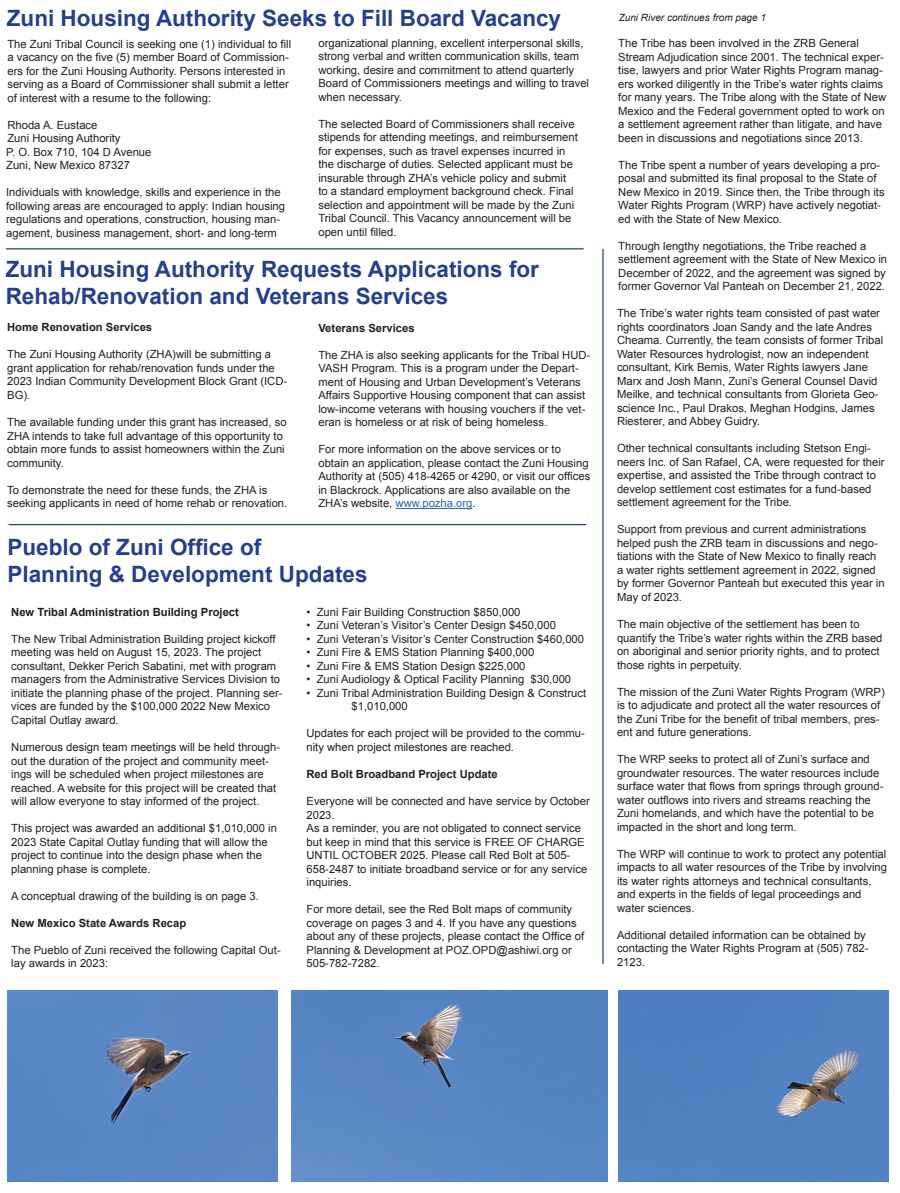
<style>
.page{position:relative;width:900px;height:1193px;background:#fff}
.page>*{position:absolute;margin:0;border:0;box-sizing:border-box;transform-origin:0 0}
.t1{font:700 22.5px/27px "Arial";color:#253f8e}
.t2{font:11.25px/13.5px "Arial";color:#231f20}
.t3{font:700 11.25px "Arial";color:#231f20}
.t4{font:italic 10px "Arial";color:#231f20}
.s1{color:#2865b1}
</style>
<div class="page">
<hr style="left:396px;top:508px;width:76px;height:1px;background:#2865b1">
<hr style="left:6px;top:248px;width:578px;height:1px;background:#253f8e">
<hr style="left:9px;top:524px;width:577px;height:1px;background:#253f8e">
<div style="left:7px;top:990px;width:270px;height:191px;background:#5987c5"></div>
<div style="left:619px;top:990px;width:270px;height:191px;background:#5182c2"></div>
<img style="left:291px;top:990px;width:317px;height:191px">
<hr style="left:602px;top:249px;width:2px;height:715px;background:#253f8e">
<h1 class="t1" style="left:7px;top:5px;width:556px">Zuni Housing Authority Seeks to Fill Board Vacancy</h1>
<p class="t2" style="left:7px;top:37px;width:285px">The Zuni Tribal Council is seeking one (1) individual to fill a vacancy on the five (5) member Board of Commission&shy;ers for the Zuni Housing Authority. Persons interested in serving as a Board of Commissioner shall submit a letter of interest with a resume to the following:</p>
<p class="t2" style="left:6px;top:118px;width:147px">Rhoda A. Eustace<br>Zuni Housing Authority<br>P. O. Box 710, 104 D Avenue<br>Zuni, New Mexico 87327</p>
<p class="t2" style="left:6px;top:185px;width:280px">Individuals with knowledge, skills and experience in the following areas are encouraged to apply: Indian housing regulations and operations, construction, housing man&shy;agement, business management, short- and long-term</p>
<p class="t2" style="left:318px;top:36px;width:272px">organizational planning, excellent interpersonal skills, strong verbal and written communication skills, team working, desire and commitment to attend quarterly Board of Commissioners meetings and willing to travel when necessary.</p>
<p class="t2" style="left:318px;top:117px;width:261px">The selected Board of Commissioners shall receive stipends for attending meetings, and reimbursement for expenses, such as travel expenses incurred in the discharge of duties. Selected applicant must be insurable through ZHA’s vehicle policy and submit to a standard employment background check. Final selection and appointment will be made by the Zuni Tribal Council. This Vacancy announcement will be open until filled.</p>
<h1 class="t1" style="left:6px;top:257px;width:535px">Zuni Housing Authority Requests Applications for<br>Rehab/Renovation and Veterans Services</h1>
<p class="t3" style="left:318px;top:320px;width:98px">Veterans Services</p>
<p class="t2" style="left:318px;top:348px;width:273px">The ZHA is also seeking applicants for the Tribal HUD-VASH Program. This is a program under the Depart&shy;ment of Housing and Urban Development’s Veterans Affairs Supportive Housing component that can assist low-income veterans with housing vouchers if the vet&shy;eran is homeless or at risk of being homeless.</p>
<p class="t2" style="left:318px;top:442px;width:274px">For more information on the above services or to obtain an application, please contact the Zuni Housing Authority at (505) 418-4265 or 4290, or visit our offices in Blackrock. Applications are also available on the ZHA’s website, <span class="s1">www.pozha.org</span>.</p>
<h1 class="t1" style="left:8px;top:534px;width:362px">Pueblo of Zuni Office of<br>Planning &amp; Development Updates</h1>
<p class="t3" style="left:11px;top:604px;width:229px">New Tribal Administration Building Project</p>
<p class="t2" style="left:11px;top:632px;width:273px">The New Tribal Administration Building project kickoff meeting was held on August 15, 2023. The project consultant, Dekker Perich Sabatini, met with program managers from the Administrative Services Division to initiate the planning phase of the project. Planning ser&shy;vices are funded by the $100,000 2022 New Mexico Capital Outlay award.</p>
<p class="t2" style="left:11px;top:740px;width:270px">Numerous design team meetings will be held through&shy;out the duration of the project and community meet&shy;ings will be scheduled when project milestones are reached. A website for this project will be created that will allow everyone to stay informed of the project.</p>
<p class="t2" style="left:11px;top:821px;width:267px">This project was awarded an additional $1,010,000 in 2023 State Capital Outlay funding that will allow the project to continue into the design phase when the planning phase is complete.</p>
<p class="t2" style="left:11px;top:889px;width:249px">A conceptual drawing of the building is on page 3.</p>
<p class="t3" style="left:11px;top:915px;width:177px">New Mexico State Awards Recap</p>
<p class="t2" style="left:11px;top:943px;width:271px">The Pueblo of Zuni received the following Capital Out&shy;lay awards in 2023:</p>
<p class="t3" style="left:7px;top:320px;width:147px">Home Renovation Services</p>
<p class="t2" style="left:7px;top:348px;width:282px">The Zuni Housing Authority (ZHA)will be submitting a grant application for rehab/renovation funds under the 2023 Indian Community Development Block Grant (ICD-BG).</p>
<p class="t2" style="left:7px;top:415px;width:281px">The available funding under this grant has increased, so ZHA intends to take full advantage of this opportunity to obtain more funds to assist homeowners within the Zuni community.</p>
<p class="t2" style="left:7px;top:483px;width:282px">To demonstrate the need for these funds, the ZHA is seeking applicants in need of home rehab or renovation.</p>
<p class="t2" style="left:307px;top:605px;width:216px">• Zuni Fair Building Construction $850,000</p>
<p class="t2" style="left:307px;top:619px;width:251px">• Zuni Veteran’s Visitor’s Center Design $450,000</p>
<p class="t2" style="left:307px;top:632px;width:279px">• Zuni Veteran’s Visitor’s Center Construction $460,000</p>
<p class="t2" style="left:307px;top:646px;width:229px">• Zuni Fire &amp; EMS Station Planning $400,000</p>
<p class="t2" style="left:307px;top:659px;width:221px">• Zuni Fire &amp; EMS Station Design $225,000</p>
<p class="t2" style="left:307px;top:673px;width:266px">• Zuni Audiology &amp; Optical Facility Planning $30,000</p>
<p class="t2" style="left:352px;top:686px;width:236px;text-indent:-45px">• Zuni Tribal Administration Building Design &amp; Construct $1,010,000</p>
<p class="t2" style="left:307px;top:727px;width:280px">Updates for each project will be provided to the commu&shy;nity when project milestones are reached.</p>
<p class="t3" style="left:307px;top:766px;width:193px">Red Bolt Broadband Project Update</p>
<p class="t2" style="left:307px;top:794px;width:285px">Everyone will be connected and have service by October 2023.<br>As a reminder, you are not obligated to connect service but keep in mind that this service is FREE OF CHARGE UNTIL OCTOBER 2025. Please call Red Bolt at 505- 658-2487 to initiate broadband service or for any service inquiries.</p>
<p class="t2" style="left:307px;top:902px;width:279px">For more detail, see the Red Bolt maps of community coverage on pages 3 and 4. If you have any questions about any of these projects, please contact the Office of Planning &amp; Development at POZ.OPD@ashiwi.org or 505-782-7282.</p>
<p class="t4" style="left:619px;top:11px;width:149px">Zuni River continues from page 1</p>
<p class="t2" style="left:618px;top:37px;width:270px">The Tribe has been involved in the ZRB General Stream Adjudication since 2001. The technical exper&shy;tise, lawyers and prior Water Rights Program manag&shy;ers worked diligently in the Tribe’s water rights claims for many years. The Tribe along with the State of New Mexico and the Federal government opted to work on a settlement agreement rather than litigate, and have been in discussions and negotiations since 2013.</p>
<p class="t2" style="left:618px;top:158px;width:268px">The Tribe spent a number of years developing a pro&shy;posal and submitted its final proposal to the State of New Mexico in 2019. Since then, the Tribe through its Water Rights Program (WRP) have actively negotiat&shy;ed with the State of New Mexico.</p>
<p class="t2" style="left:618px;top:239px;width:270px">Through lengthy negotiations, the Tribe reached a settlement agreement with the State of New Mexico in December of 2022, and the agreement was signed by former Governor Val Panteah on December 21, 2022.</p>
<p class="t2" style="left:617px;top:307px;width:268px">The Tribe’s water rights team consisted of past water rights coordinators Joan Sandy and the late Andres Cheama. Currently, the team consists of former Tribal Water Resources hydrologist, now an independent consultant, Kirk Bemis, Water Rights lawyers Jane Marx and Josh Mann, Zuni’s General Counsel David Meilke, and technical consultants from Glorieta Geo&shy;science Inc., Paul Drakos, Meghan Hodgins, James Riesterer, and Abbey Guidry.</p>
<p class="t2" style="left:617px;top:442px;width:269px">Other technical consultants including Stetson Engi&shy;neers Inc. of San Rafael, CA, were requested for their expertise, and assisted the Tribe through contract to develop settlement cost estimates for a fund-based settlement agreement for the Tribe.</p>
<p class="t2" style="left:617px;top:523px;width:269px">Support from previous and current administrations helped push the ZRB team in discussions and nego&shy;tiations with the State of New Mexico to finally reach a water rights settlement agreement in 2022, signed by former Governor Panteah but executed this year in May of 2023.</p>
<p class="t2" style="left:617px;top:617px;width:267px">The main objective of the settlement has been to quantify the Tribe’s water rights within the ZRB based on aboriginal and senior priority rights, and to protect those rights in perpetuity.</p>
<p class="t2" style="left:617px;top:685px;width:269px">The mission of the Zuni Water Rights Program (WRP) is to adjudicate and protect all the water resources of the Zuni Tribe for the benefit of tribal members, pres&shy;ent and future generations.</p>
<p class="t2" style="left:617px;top:752px;width:268px">The WRP seeks to protect all of Zuni’s surface and groundwater resources. The water resources include surface water that flows from springs through ground&shy;water outflows into rivers and streams reaching the Zuni homelands, and which have the potential to be impacted in the short and long term.</p>
<p class="t2" style="left:617px;top:847px;width:271px">The WRP will continue to work to protect any potential impacts to all water resources of the Tribe by involving its water rights attorneys and technical consultants, and experts in the fields of legal proceedings and water sciences.</p>
<p class="t2" style="left:617px;top:928px;width:253px">Additional detailed information can be obtained by contacting the Water Rights Program at (505) 782-<br>2123.</p>
</div>
